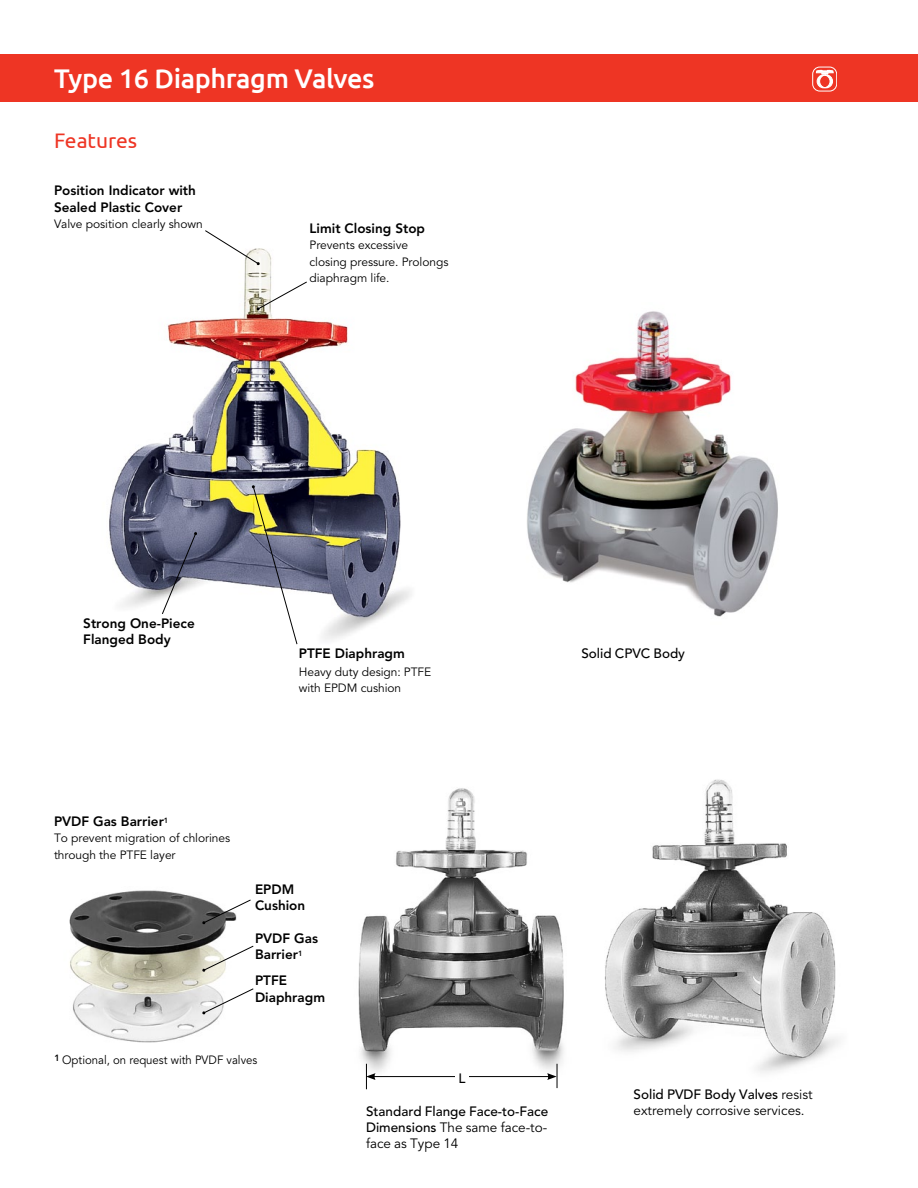
<style>
.page{position:relative;width:918px;height:1188px;background:#fff}
.page>*{position:absolute;margin:0;border:0;box-sizing:border-box;transform-origin:0 0}
.Header_on_thin_Red{font:500 27px "Ubuntu";letter-spacing:-.015em;color:#fff}
.features_-_red_text{font:21px "Ubuntu";color:#ee3524}
.t1{font:800 13.5px/16.5px "Avenir LT Std";color:#000}
.body{font:500 13.5px/16.2px "Avenir LT Std";color:#000;text-align:justify}
.body-2{font:13.5px/16.2px "Avenir LT Std";color:#000}
.Feature_body{font:12px/16.5px "Avenir LT Std";letter-spacing:-.005em;color:#000}
.Feature_body-2{font:12px "Avenir LT Std";letter-spacing:-.005em;color:#000;scale:.95 1}
.s1{font-weight:400}
.s2{font-weight:500}
</style>
<div class="page">
<div style="left:0;top:54px;width:918px;height:48px;background:#ee3524"></div>
<svg style="left:813px;top:67px;width:24px;height:24px"></svg>
<div style="left:812px;top:67px;width:25px;height:24px;border:1px solid #fff;border-radius:7px"></div>
<svg style="left:816px;top:70px;width:17px;height:18px"></svg>
<img style="left:69px;top:890px;width:157px;height:153px">
<svg style="left:202px;top:899px;width:49px;height:25px"></svg>
<img style="left:604px;top:779px;width:235px;height:294px">
<img style="left:358px;top:788px;width:206px;height:300px">
<hr style="left:373px;top:1076px;width:177px;height:1px;background:#000">
<svg style="left:366px;top:1064px;width:10px;height:25px"></svg>
<svg style="left:547px;top:1064px;width:11px;height:24px"></svg>
<div style="left:455px;top:1066px;width:14px;height:24px;background:#fff"></div>
<svg style="left:202px;top:945px;width:52px;height:27px"></svg>
<svg style="left:202px;top:988px;width:52px;height:27px"></svg>
<img style="left:109px;top:248px;width:303px;height:392px">
<svg style="left:256px;top:281px;width:52px;height:30px"></svg>
<svg style="left:204px;top:230px;width:56px;height:35px"></svg>
<svg style="left:161px;top:532px;width:36px;height:83px"></svg>
<svg style="left:252px;top:485px;width:46px;height:160px"></svg>
<img style="left:527px;top:311px;width:251px;height:306px">
<p class="Header_on_thin_Red" style="left:54px;top:62px;width:322px">Type 16 Diaphragm Valves</p>
<p class="features_-_red_text" style="left:54px;top:128px;width:85px">Features</p>
<p class="t1" style="left:54px;top:182px;width:143px">Position Indicator with<br>Sealed Plastic Cover</p>
<p class="Feature_body" style="left:54px;top:216px;width:150px">Valve position clearly shown</p>
<p class="t1" style="left:310px;top:220px;width:117px">Limit Closing Stop</p>
<p class="Feature_body" style="left:310px;top:237px;width:140px">Prevents excessive closing pressure. Prolongs diaphragm life.</p>
<p class="t1" style="left:83px;top:615px;width:113px">Strong One-Piece</p>
<p class="t1" style="left:83px;top:632px;width:89px">Flanged Body</p>
<p class="t1" style="left:299px;top:645px;width:108px">PTFE Diaphragm</p>
<p class="Feature_body" style="left:299px;top:663px;width:134px">Heavy duty design: PTFE with EPDM cushion</p>
<p class="body" style="left:581px;top:645px;width:105px">Solid CPVC Body</p>
<p class="t1" style="left:54px;top:813px;width:116px">PVDF Gas Barrier<sup>1</sup></p>
<p class="Feature_body" style="left:54px;top:830px;width:178px">To prevent migration of chlorines through the PTFE layer</p>
<p class="t1" style="left:255px;top:881px;width:52px">EPDM<br>Cushion</p>
<p class="t1" style="left:255px;top:930px;width:64px">PVDF Gas<br>Barrier<sup>1</sup></p>
<p class="t1" style="left:255px;top:972px;width:72px">PTFE<br>Diaphragm</p>
<p class="Feature_body-2" style="left:55px;top:1053px;width:215px"><sup>1</sup> Optional, on request with PVDF valves</p>
<p class="body" style="left:458px;top:1070px;width:9px">L</p>
<p class="body" style="left:366px;top:1104px;width:184px">Standard Flange Face-to-Face Dimensions <span class="s1">The same face-to&shy;face as Type 14</span></p>
<p class="body-2" style="left:634px;top:1086px;width:181px"><span class="s2">Solid PVDF Body Valves</span> resist extremely corrosive services.</p>
</div>
